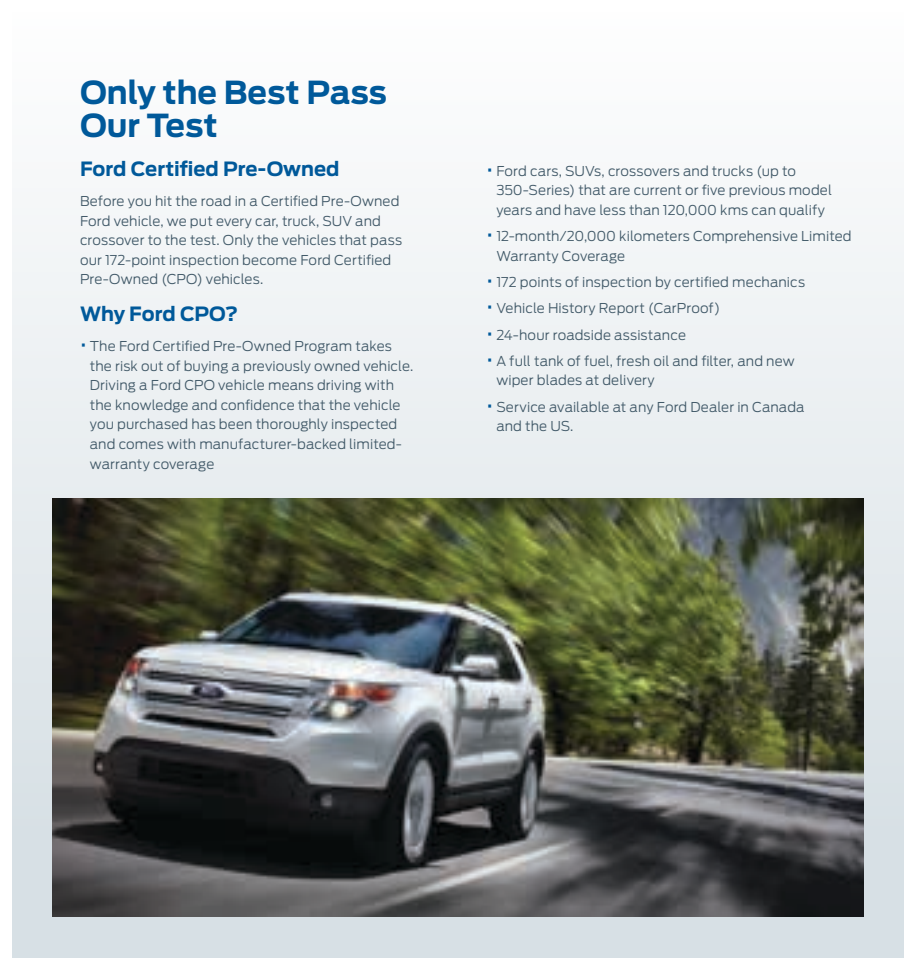
<style>
.page{position:relative;width:916px;height:967px;background:#fff}
.page>*{position:absolute;margin:0;border:0;box-sizing:border-box;transform-origin:0 0}
.t1{font:700 31.5px/33px "Ford Antenna";color:#00599a}
.t2{font:700 19.5px "Ford Antenna";color:#00599a}
.t3{font:300 13.5px/19.5px "Ford Antenna";letter-spacing:.005em;color:#425a69}
.s1{font-size:19.5px;color:#00599a}
</style>
<div class="page">
<div style="left:12px;top:12px;width:891px;height:945px;background:linear-gradient(to bottom,#feffff,#cdd7dc)"></div>
<img style="left:53px;top:498px;width:810px;height:418px">
<h1 class="t1" style="left:80px;top:73px;width:308px">Only the Best Pass<br>Our Test</h1>
<h2 class="t2" style="left:80px;top:151px;width:261px">Ford Certified Pre-Owned</h2>
<p class="t3" style="left:80px;top:190px;width:323px">Before you hit the road in a Certified Pre-Owned Ford vehicle, we put every car, truck, SUV and crossover to the test. Only the vehicles that pass our 172-point inspection become Ford Certified Pre-Owned (CPO) vehicles.</p>
<h2 class="t2" style="left:80px;top:296px;width:160px">Why Ford CPO?</h2>
<p class="t3" style="left:90px;top:335px;width:325px;text-indent:-10px"><span class="s1">•</span> The Ford Certified Pre-Owned Program takes the risk out of buying a previously owned vehicle.<br>Driving a Ford CPO vehicle means driving with the knowledge and confidence that the vehicle you purchased has been thoroughly inspected and comes with manufacturer-backed limited&shy;warranty coverage</p>
<p class="t3" style="left:496px;top:159px;width:337px;text-indent:-10px"><span class="s1">•</span> Ford cars, SUVs, crossovers and trucks (up to<br>350-Series) that are current or five previous model years and have less than 120,000 kms can qualify</p>
<p class="t3" style="left:496px;top:225px;width:356px;text-indent:-10px"><span class="s1">•</span> 12-month/20,000 kilometers Comprehensive Limited<br>Warranty Coverage</p>
<p class="t3" style="left:486px;top:270px;width:320px"><span class="s1">•</span> 172 points of inspection by certified mechanics</p>
<p class="t3" style="left:486px;top:297px;width:235px"><span class="s1">•</span> Vehicle History Report (CarProof)</p>
<p class="t3" style="left:486px;top:323px;width:201px"><span class="s1">•</span> 24-hour roadside assistance</p>
<p class="t3" style="left:496px;top:349px;width:300px;text-indent:-10px"><span class="s1">•</span> A full tank of fuel, fresh oil and filter, and new wiper blades at delivery</p>
<p class="t3" style="left:496px;top:395px;width:309px;text-indent:-10px"><span class="s1">•</span> Service available at any Ford Dealer in Canada and the US.</p>
</div>
